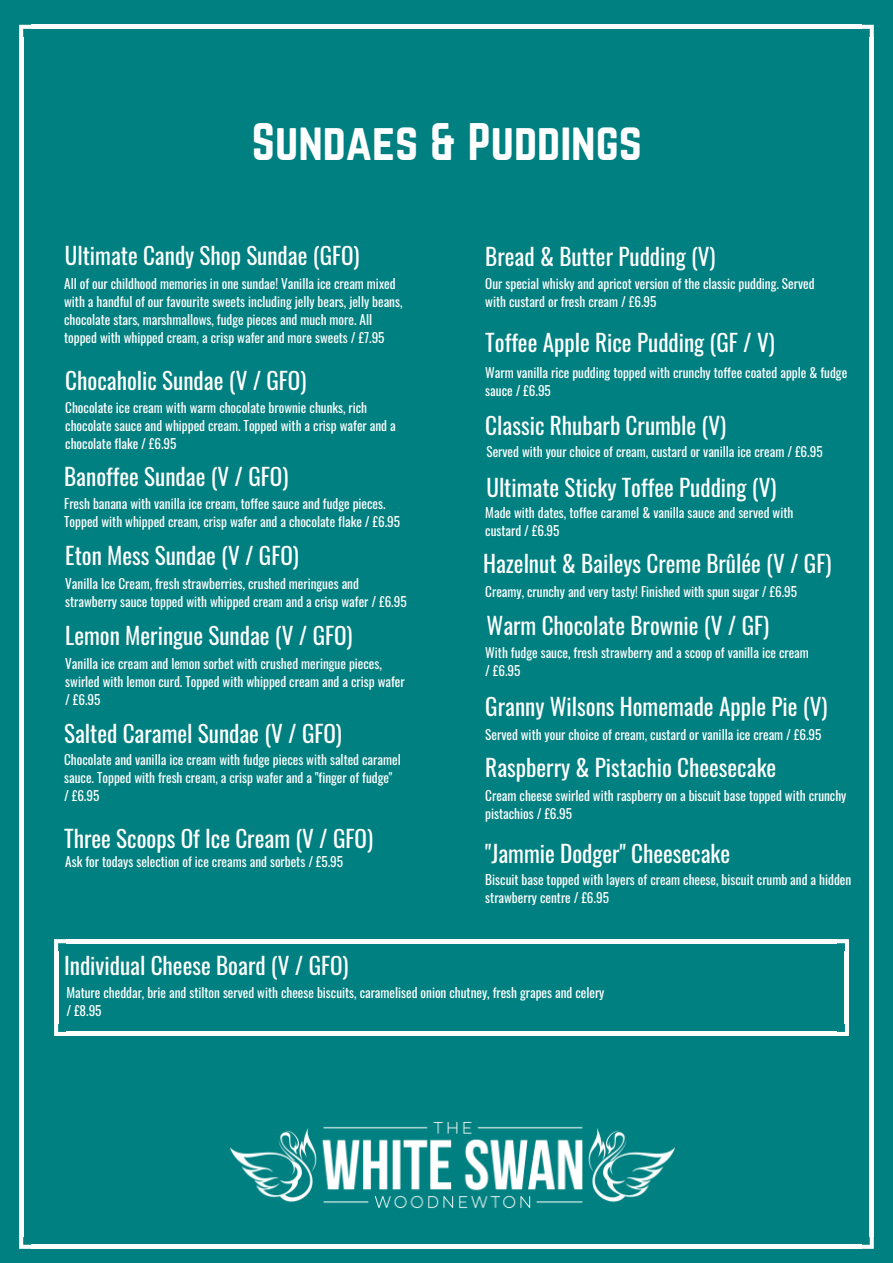
<style>
.page{position:relative;width:893px;height:1263px;background:#008080}
.page>*{position:absolute;margin:0;border:0;box-sizing:border-box;transform-origin:0 0}
.t1{font:46.35px "Norwester";color:#fff}
.t2{font:23.25px "Oswald";color:#fff}
.t3{font:13.2px/18px "Oswald";color:#fff}
</style>
<div class="page">
<hr style="left:870px;top:37px;width:4px;height:1199px;background:#fff">
<hr style="left:19px;top:37px;width:4px;height:1199px;background:#fff">
<hr style="left:31px;top:25px;width:831px;height:4px;background:#fff">
<hr style="left:31px;top:1245px;width:831px;height:4px;background:#fff">
<svg style="left:862px;top:25px;width:12px;height:12px"></svg>
<svg style="left:19px;top:25px;width:12px;height:12px"></svg>
<svg style="left:861px;top:1236px;width:13px;height:13px"></svg>
<svg style="left:19px;top:1236px;width:13px;height:13px"></svg>
<hr style="left:845px;top:951px;width:4px;height:73px;background:#fff">
<hr style="left:54px;top:951px;width:4px;height:73px;background:#fff">
<hr style="left:66px;top:939px;width:771px;height:4px;background:#fff">
<hr style="left:66px;top:1032px;width:771px;height:4px;background:#fff">
<svg style="left:836px;top:939px;width:13px;height:13px"></svg>
<svg style="left:54px;top:939px;width:13px;height:13px"></svg>
<svg style="left:836px;top:1023px;width:13px;height:13px"></svg>
<svg style="left:54px;top:1023px;width:13px;height:13px"></svg>
<img style="left:230px;top:1121px;width:445px;height:88px">
<h1 class="t1" style="left:252px;top:119px;width:392px">Sundaes &amp; Puddings</h1>
<h2 class="t2" style="left:65px;top:237px;width:296px">Ultimate Candy Shop Sundae (GFO)</h2>
<p class="t3" style="left:64px;top:274px;width:340px">All of our childhood memories in one sundae! Vanilla ice cream mixed with a handful of our favourite sweets including jelly bears, jelly beans, chocolate stars, marshmallows, fudge pieces and much more. All topped with whipped cream, a crisp wafer and more sweets / £7.95</p>
<h2 class="t2" style="left:65px;top:362px;width:243px">Chocaholic Sundae (V / GFO)</h2>
<p class="t3" style="left:65px;top:398px;width:332px">Chocolate ice cream with warm chocolate brownie chunks, rich chocolate sauce and whipped cream. Topped with a crisp wafer and a chocolate flake / £6.95</p>
<h2 class="t2" style="left:64px;top:459px;width:226px">Banoffee Sundae (V / GFO)</h2>
<p class="t3" style="left:64px;top:494px;width:338px">Fresh banana with vanilla ice cream, toffee sauce and fudge pieces.<br>Topped with whipped cream, crisp wafer and a chocolate flake / £6.95</p>
<h2 class="t2" style="left:65px;top:537px;width:235px">Eton Mess Sundae (V / GFO)</h2>
<p class="t3" style="left:65px;top:574px;width:343px">Vanilla Ice Cream, fresh strawberries, crushed meringues and strawberry sauce topped with whipped cream and a crisp wafer / £6.95</p>
<h2 class="t2" style="left:65px;top:617px;width:289px">Lemon Meringue Sundae (V / GFO)</h2>
<p class="t3" style="left:65px;top:654px;width:341px">Vanilla ice cream and lemon sorbet with crushed meringue pieces, swirled with lemon curd. Topped with whipped cream and a crisp wafer / £6.95</p>
<h2 class="t2" style="left:64px;top:715px;width:279px">Salted Caramel Sundae (V / GFO)</h2>
<p class="t3" style="left:64px;top:750px;width:338px">Chocolate and vanilla ice cream with fudge pieces with salted caramel sauce. Topped with fresh cream, a crisp wafer and a "finger of fudge"<br>/ £6.95</p>
<h2 class="t2" style="left:64px;top:820px;width:310px">Three Scoops Of Ice Cream (V / GFO)</h2>
<p class="t3" style="left:65px;top:852px;width:279px">Ask for todays selection of ice creams and sorbets / £5.95</p>
<h2 class="t2" style="left:64px;top:947px;width:286px">Individual Cheese Board (V / GFO)</h2>
<h2 class="t2" style="left:485px;top:238px;width:232px">Bread &amp; Butter Pudding (V)</h2>
<p class="t3" style="left:485px;top:274px;width:331px">Our special whisky and apricot version of the classic pudding. Served with custard or fresh cream / £6.95</p>
<h2 class="t2" style="left:485px;top:325px;width:291px">Toffee Apple Rice Pudding (GF / V)</h2>
<p class="t3" style="left:485px;top:363px;width:363px">Warm vanilla rice pudding topped with crunchy toffee coated apple &amp; fudge sauce / £6.95</p>
<h2 class="t2" style="left:485px;top:407px;width:242px">Classic Rhubarb Crumble (V)</h2>
<p class="t3" style="left:486px;top:442px;width:338px">Served with your choice of cream, custard or vanilla ice cream / £6.95</p>
<h2 class="t2" style="left:486px;top:469px;width:291px">Ultimate Sticky Toffee Pudding (V)</h2>
<p class="t3" style="left:485px;top:503px;width:309px">Made with dates, toffee caramel &amp; vanilla sauce and served with custard / £6.95</p>
<h2 class="t2" style="left:483px;top:545px;width:350px">Hazelnut &amp; Baileys Creme Brûlée (V / GF)</h2>
<p class="t3" style="left:485px;top:582px;width:313px">Creamy, crunchy and very tasty! Finished with spun sugar / £6.95</p>
<h2 class="t2" style="left:486px;top:607px;width:284px">Warm Chocolate Brownie (V / GF)</h2>
<p class="t3" style="left:485px;top:643px;width:325px">With fudge sauce, fresh strawberry and a scoop of vanilla ice cream / £6.95</p>
<h2 class="t2" style="left:485px;top:688px;width:344px">Granny Wilsons Homemade Apple Pie (V)</h2>
<p class="t3" style="left:485px;top:725px;width:338px">Served with your choice of cream, custard or vanilla ice cream / £6.95</p>
<h2 class="t2" style="left:485px;top:749px;width:293px">Raspberry &amp; Pistachio Cheesecake</h2>
<p class="t3" style="left:485px;top:786px;width:363px">Cream cheese swirled with raspberry on a biscuit base topped with crunchy pistachios / £6.95</p>
<h2 class="t2" style="left:485px;top:835px;width:246px">"Jammie Dodger" Cheesecake</h2>
<p class="t3" style="left:485px;top:870px;width:367px">Biscuit base topped with layers of cream cheese, biscuit crumb and a hidden strawberry centre / £6.95</p>
<p class="t3" style="left:66px;top:983px;width:540px">Mature cheddar, brie and stilton served with cheese biscuits, caramelised onion chutney, fresh grapes and celery / £8.95</p>
</div>
